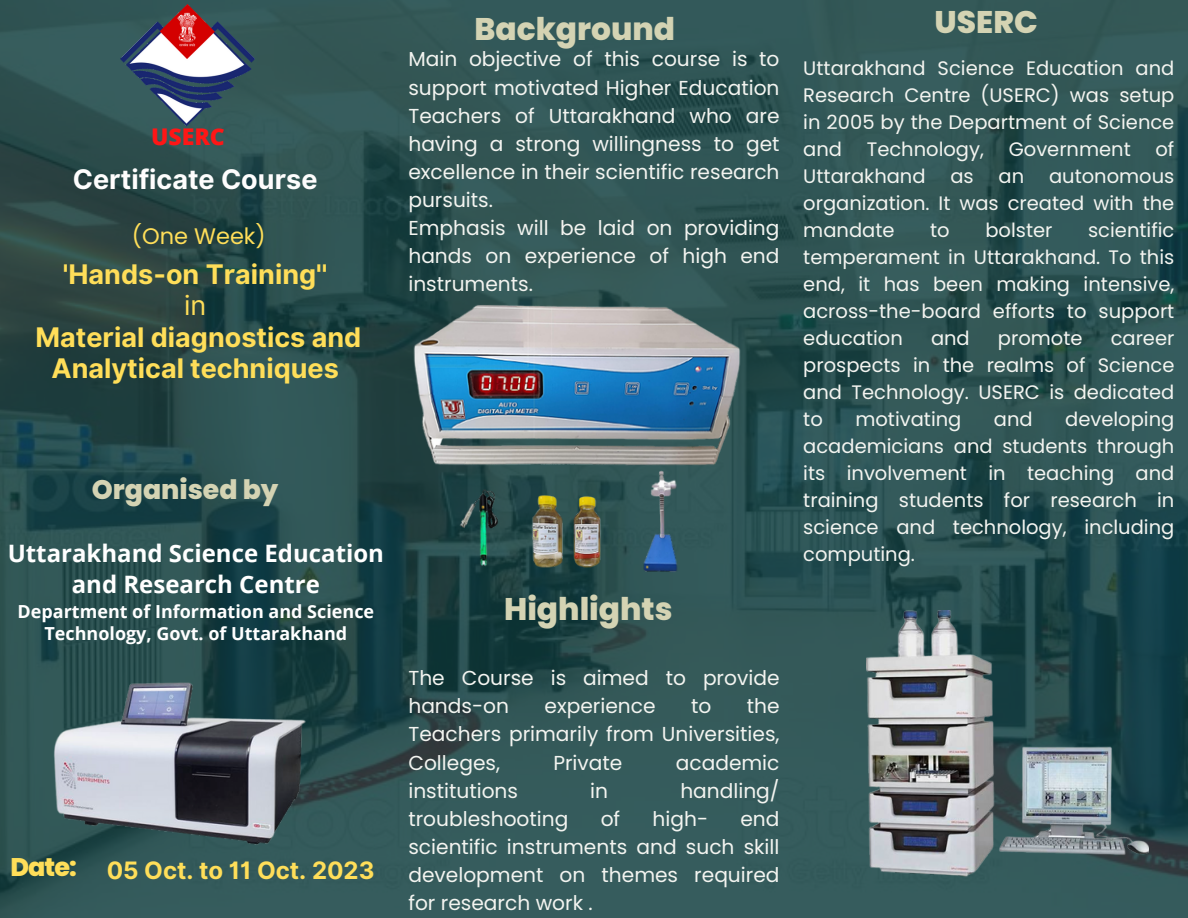
<style>
.page{position:relative;width:1188px;height:918px;background:#fff}
.page>*{position:absolute;margin:0;border:0;box-sizing:border-box;transform-origin:0 0}
.t1{font:800 31.2px "Poppins";color:#d4d3b3}
.t2{font:700 27px/31.5px "Inter";color:#ffde59;text-align:center}
.t3{font:700 27px "Inter";color:#fefdfd}
.t4{font:27px "Inter";color:#ffde59}
.t5{font:800 26.7px "Poppins";color:#d4d3b3}
.t6{font:800 25.5px "Poppins";color:#ffde59}
.t7{font:700 24px "Open Sans";color:#fff}
.t8{font:700 24px "Inter";color:#ffde59}
.t9{font:800 22.95px "Open Sans";color:#ff1616}
.t10{font:22.5px "Poppins";color:#ffde59}
.t11{font:20.25px/28.2px "Poppins";color:#f3f4f0;text-align:justify}
.t12{font:19.5px/27px "Poppins";color:#f3f4f0;text-align:justify}
.t13{font:700 18px/22.5px "Open Sans";color:#fff;text-align:center}
</style>
<div class="page">
<img style="left:0;top:0;width:1188px;height:918px">
<img style="left:121px;top:5px;width:134px;height:123px">
<img style="left:866px;top:611px;width:283px;height:267px">
<img style="left:408px;top:274px;width:338px;height:338px">
<img style="left:37px;top:652px;width:285px;height:216px">
<p class="t9" style="left:151px;top:120px;width:75px">USERC</p>
<p class="t3" style="left:73px;top:163px;width:246px">Certificate Course</p>
<p class="t10" style="left:132px;top:220px;width:135px">(One Week)</p>
<p class="t2" style="left:63px;top:258px;width:266px">'Hands-on Training''</p>
<p class="t4" style="left:184px;top:289px;width:24px">in</p>
<p class="t2" style="left:35px;top:321px;width:327px">Material diagnostics and<br>Analytical techniques</p>
<p class="t5" style="left:92px;top:471px;width:188px">Organised by</p>
<p class="t1" style="left:475px;top:7px;width:202px">Background</p>
<p class="t11" style="left:408px;top:45px;width:373px">Main objective of this course is to support motivated Higher Education Teachers of Uttarakhand who are having a strong willingness to get excellence in their scientific research pursuits.</p>
<p class="t11" style="left:408px;top:214px;width:373px">Emphasis will be laid on providing hands on experience of high end instruments.</p>
<p class="t1" style="left:935px;top:1px;width:105px">USERC</p>
<p class="t12" style="left:803px;top:55px;width:373px">Uttarakhand Science Education and Research Centre (USERC) was setup in 2005 by the Department of Science and</p>
<p class="t12" style="left:867px;top:136px;width:119px">Technology,</p>
<p class="t12" style="left:1009px;top:136px;width:124px">Government</p>
<p class="t12" style="left:1156px;top:136px;width:20px">of</p>
<p class="t12" style="left:803px;top:163px;width:124px">Uttarakhand</p>
<p class="t12" style="left:950px;top:163px;width:25px">as</p>
<p class="t12" style="left:999px;top:163px;width:27px">an</p>
<p class="t12" style="left:803px;top:163px;width:373px;text-indent:246px">autonomous organization. It was created with the mandate</p>
<p class="t12" style="left:803px;top:217px;width:373px;text-indent:285px">scientific temperament in Uttarakhand. To this end, it has been making intensive, across-the-board efforts to support education</p>
<p class="t12" style="left:930px;top:217px;width:21px">to</p>
<p class="t12" style="left:985px;top:217px;width:69px">bolster</p>
<p class="t12" style="left:931px;top:325px;width:40px">and</p>
<p class="t12" style="left:998px;top:325px;width:86px">promote</p>
<p class="t12" style="left:803px;top:325px;width:373px;text-indent:307px">career prospects in the realms of Science and Technology. USERC is dedicated to</p>
<p class="t12" style="left:803px;top:406px;width:373px;text-indent:262px">developing academicians and students through its involvement in teaching and training students for research in science and technology, including</p>
<p class="t12" style="left:855px;top:406px;width:108px">motivating</p>
<p class="t12" style="left:994px;top:406px;width:40px">and</p>
<p class="t7" style="left:8px;top:537px;width:378px">Uttarakhand Science Education</p>
<p class="t12" style="left:803px;top:541px;width:113px">computing.</p>
<p class="t7" style="left:72px;top:567px;width:250px">and Research Centre</p>
<p class="t13" style="left:18px;top:599px;width:358px">Department of Information and Science<br>Technology, Govt. of Uttarakhand</p>
<p class="t1" style="left:504px;top:587px;width:170px">Highlights</p>
<p class="t6" style="left:10px;top:849px;width:68px">Date:</p>
<p class="t8" style="left:107px;top:856px;width:269px">05 Oct. to 11 Oct. 2023</p>
<p class="t11" style="left:408px;top:664px;width:373px">The Course is aimed to provide hands-on</p>
<p class="t11" style="left:545px;top:692px;width:113px">experience</p>
<p class="t11" style="left:691px;top:692px;width:22px">to</p>
<p class="t11" style="left:408px;top:692px;width:373px;text-indent:338px">the Teachers primarily from Universities, Colleges,</p>
<p class="t11" style="left:553px;top:748px;width:71px">Private</p>
<p class="t11" style="left:676px;top:748px;width:105px">academic</p>
<p class="t11" style="left:408px;top:776px;width:111px">institutions</p>
<p class="t11" style="left:590px;top:776px;width:19px">in</p>
<p class="t11" style="left:680px;top:776px;width:101px">handling/</p>
<p class="t11" style="left:408px;top:805px;width:161px">troubleshooting</p>
<p class="t11" style="left:601px;top:805px;width:21px">of</p>
<p class="t11" style="left:653px;top:805px;width:57px">high-</p>
<p class="t11" style="left:408px;top:805px;width:373px;text-indent:332px">end scientific instruments and such skill development on themes required for research work .</p>
</div>
